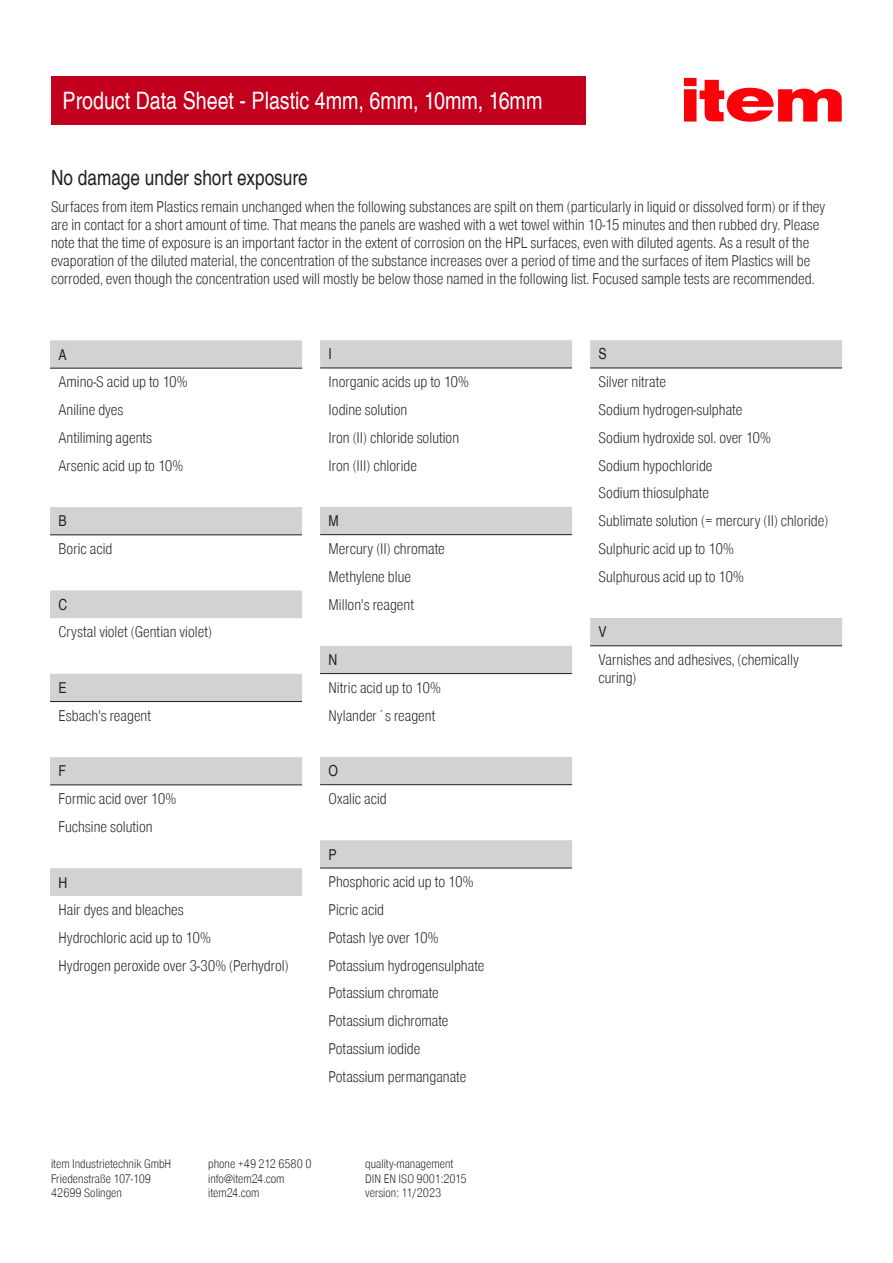
<style>
.page{position:relative;width:893px;height:1263px;background:#fff}
.page>*{position:absolute;margin:0;border:0;box-sizing:border-box;transform-origin:0 0}
.Headline_auf_rotem_Balken_16pt{font:24px "Item Global Reg Con";color:#fff}
.Copytext{font:21px "Item Global Reg Con";color:#231f20}
.Copytext-2{font:15px/18px "Item Global Lig Con";color:#231f20}
.Copytext_Reg{font:15px "Item Global Reg Con";color:#231f20}
.t1{font:12px/14.4px "Item Global Lig Con";color:#231f20}
</style>
<div class="page">
<div style="left:51px;top:77px;width:535px;height:48px;background:#c2001d"></div>
<svg style="left:684px;top:78px;width:158px;height:44px"></svg>
<svg style="left:50px;top:340px;width:252px;height:556px"></svg>
<hr style="left:50px;top:368px;width:252px;height:1px;background:#231f20">
<hr style="left:50px;top:535px;width:252px;height:1px;background:#231f20">
<hr style="left:50px;top:701px;width:252px;height:1px;background:#231f20">
<hr style="left:50px;top:785px;width:252px;height:1px;background:#231f20">
<svg style="left:320px;top:340px;width:252px;height:528px"></svg>
<hr style="left:320px;top:534px;width:252px;height:1px;background:#231f20">
<hr style="left:320px;top:673px;width:252px;height:1px;background:#231f20">
<hr style="left:320px;top:784px;width:252px;height:1px;background:#231f20">
<hr style="left:320px;top:868px;width:252px;height:1px;background:#231f20">
<hr style="left:320px;top:368px;width:252px;height:1px;background:#231f20">
<svg style="left:590px;top:340px;width:252px;height:305px"></svg>
<hr style="left:590px;top:368px;width:252px;height:1px;background:#231f20">
<hr style="left:590px;top:645px;width:252px;height:1px;background:#231f20">
<p class="Headline_auf_rotem_Balken_16pt" style="left:63px;top:84px;width:481px">Product Data Sheet - Plastic 4mm, 6mm, 10mm, 16mm</p>
<p class="Copytext" style="left:51px;top:163px;width:258px">No damage under short exposure</p>
<p class="Copytext-2" style="left:51px;top:198px;width:776px">Surfaces from item Plastics remain unchanged when the following substances are spilt on them (particularly in liquid or dissolved form) or if they are in contact for a short amount of time. That means the panels are washed with a wet towel within 10-15 minutes and then rubbed dry. Please note that the time of exposure is an important factor in the extent of corrosion on the HPL surfaces, even with diluted agents. As a result of the evaporation of the diluted material, the concentration of the substance increases over a period of time and the surfaces of item Plastics will be corroded, even though the concentration used will mostly be below those named in the following list. Focused sample tests are recommended.</p>
<p class="Copytext_Reg" style="left:59px;top:344px;width:10px">A</p>
<p class="Copytext-2" style="left:59px;top:374px;width:131px">Amino-S acid up to 10%</p>
<p class="Copytext-2" style="left:59px;top:401px;width:66px">Aniline dyes</p>
<p class="Copytext-2" style="left:59px;top:429px;width:95px">Antiliming agents</p>
<p class="Copytext-2" style="left:59px;top:457px;width:126px">Arsenic acid up to 10%</p>
<p class="Copytext_Reg" style="left:59px;top:510px;width:10px">B</p>
<p class="Copytext-2" style="left:59px;top:540px;width:55px">Boric acid</p>
<p class="Copytext_Reg" style="left:59px;top:594px;width:10px">C</p>
<p class="Copytext-2" style="left:59px;top:624px;width:155px">Crystal violet (Gentian violet)</p>
<p class="Copytext_Reg" style="left:59px;top:677px;width:10px">E</p>
<p class="Copytext-2" style="left:59px;top:707px;width:94px">Esbach's reagent</p>
<p class="Copytext_Reg" style="left:59px;top:760px;width:9px">F</p>
<p class="Copytext-2" style="left:59px;top:790px;width:119px">Formic acid over 10%</p>
<p class="Copytext-2" style="left:59px;top:818px;width:96px">Fuchsine solution</p>
<p class="Copytext_Reg" style="left:59px;top:871px;width:10px">H</p>
<p class="Copytext-2" style="left:59px;top:901px;width:127px">Hair dyes and bleaches</p>
<p class="Copytext-2" style="left:59px;top:929px;width:154px">Hydrochloric acid up to 10%</p>
<p class="Copytext-2" style="left:59px;top:957px;width:232px">Hydrogen peroxide over 3-30% (Perhydrol)</p>
<p class="Copytext_Reg" style="left:329px;top:343px;width:5px">I</p>
<p class="Copytext-2" style="left:329px;top:374px;width:142px">Inorganic acids up to 10%</p>
<p class="Copytext-2" style="left:329px;top:401px;width:80px">Iodine solution</p>
<p class="Copytext-2" style="left:329px;top:429px;width:132px">Iron (II) chloride solution</p>
<p class="Copytext-2" style="left:329px;top:457px;width:90px">Iron (III) chloride</p>
<p class="Copytext_Reg" style="left:329px;top:510px;width:12px">M</p>
<p class="Copytext-2" style="left:329px;top:540px;width:118px">Mercury (II) chromate</p>
<p class="Copytext-2" style="left:329px;top:568px;width:84px">Methylene blue</p>
<p class="Copytext-2" style="left:329px;top:596px;width:87px">Millon's reagent</p>
<p class="Copytext_Reg" style="left:329px;top:649px;width:10px">N</p>
<p class="Copytext-2" style="left:329px;top:679px;width:114px">Nitric acid up to 10%</p>
<p class="Copytext-2" style="left:329px;top:707px;width:108px">Nylander´s reagent</p>
<p class="Copytext_Reg" style="left:329px;top:760px;width:11px">O</p>
<p class="Copytext-2" style="left:329px;top:790px;width:60px">Oxalic acid</p>
<p class="Copytext_Reg" style="left:329px;top:843px;width:10px">P</p>
<p class="Copytext-2" style="left:329px;top:874px;width:147px">Phosphoric acid up to 10%</p>
<p class="Copytext-2" style="left:329px;top:901px;width:57px">Picric acid</p>
<p class="Copytext-2" style="left:329px;top:929px;width:112px">Potash lye over 10%</p>
<p class="Copytext-2" style="left:329px;top:957px;width:157px">Potassium hydrogensulphate</p>
<p class="Copytext-2" style="left:329px;top:985px;width:112px">Potassium chromate</p>
<p class="Copytext-2" style="left:329px;top:1012px;width:121px">Potassium dichromate</p>
<p class="Copytext-2" style="left:329px;top:1040px;width:93px">Potassium iodide</p>
<p class="Copytext-2" style="left:329px;top:1068px;width:139px">Potassium permanganate</p>
<p class="t1" style="left:51px;top:1157px;width:122px">item Industrietechnik GmbH<br>Friedenstraße 107-109<br>42699 Solingen</p>
<p class="t1" style="left:208px;top:1157px;width:105px">phone +49 212 6580 0 info@item24.com item24.com</p>
<p class="t1" style="left:365px;top:1157px;width:103px">quality-management<br>DIN EN ISO 9001:2015 version: 11/2023</p>
<p class="Copytext_Reg" style="left:599px;top:343px;width:10px">S</p>
<p class="Copytext-2" style="left:599px;top:374px;width:69px">Silver nitrate</p>
<p class="Copytext-2" style="left:599px;top:401px;width:145px">Sodium hydrogen-sulphate</p>
<p class="Copytext-2" style="left:599px;top:429px;width:174px">Sodium hydroxide sol. over 10%</p>
<p class="Copytext-2" style="left:599px;top:457px;width:115px">Sodium hypochloride</p>
<p class="Copytext-2" style="left:599px;top:485px;width:112px">Sodium thiosulphate</p>
<p class="Copytext-2" style="left:599px;top:512px;width:231px">Sublimate solution (= mercury (II) chloride)</p>
<p class="Copytext-2" style="left:599px;top:540px;width:137px">Sulphuric acid up to 10%</p>
<p class="Copytext-2" style="left:599px;top:568px;width:147px">Sulphurous acid up to 10%</p>
<p class="Copytext_Reg" style="left:599px;top:621px;width:10px">V</p>
<p class="Copytext-2" style="left:599px;top:651px;width:202px">Varnishes and adhesives, (chemically curing)</p>
</div>
